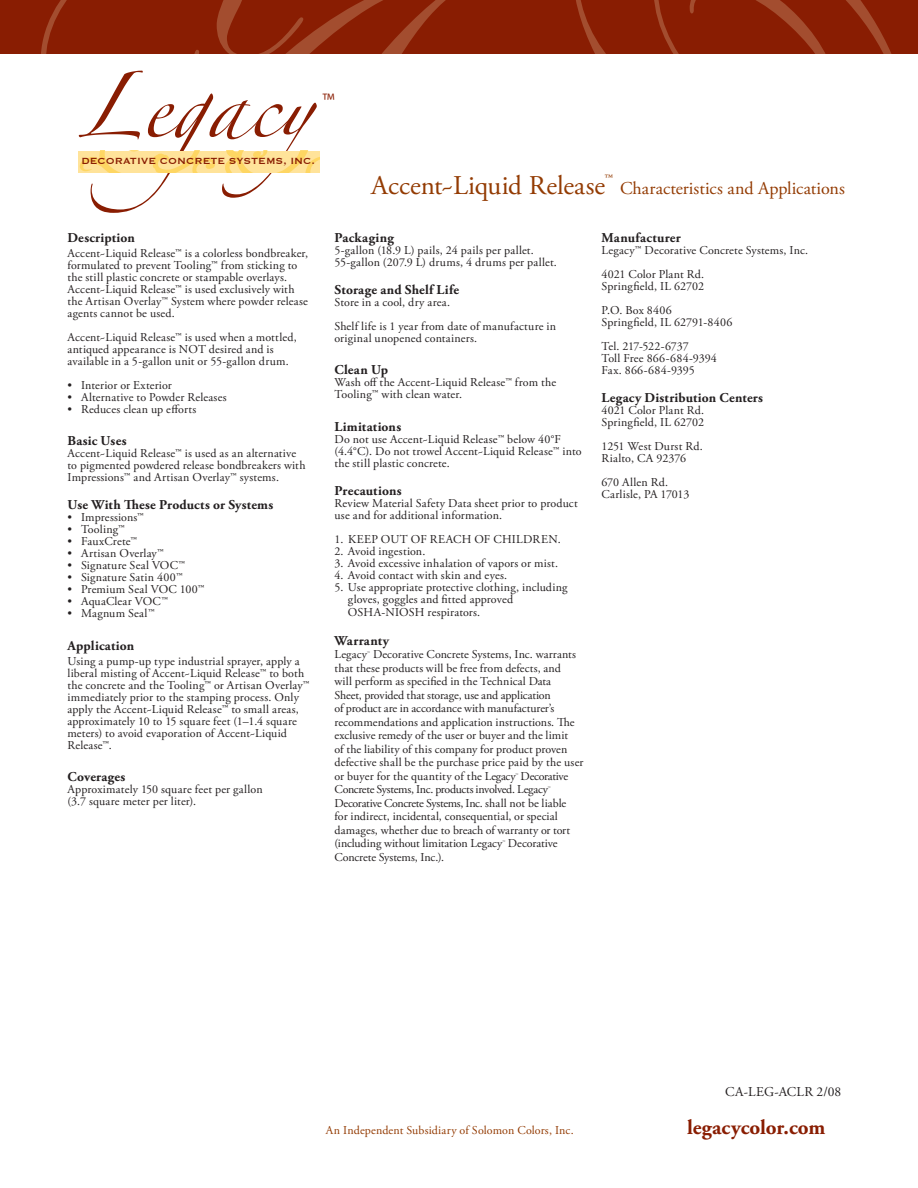
<style>
.page{position:relative;width:918px;height:1188px;background:#fff}
.page>*{position:absolute;margin:0;border:0;box-sizing:border-box;transform-origin:0 0}
.t1{font:27px "Adobe Garamond Pro";color:#933b03}
.t2{font:700 21px "Adobe Garamond Pro";color:#891d02}
.t3{font:18px "Adobe Garamond Pro";letter-spacing:.005em;color:#933b03}
.t4{font:15.45px "Myriad";color:#891d02}
.t5{font:700 13.5px "Adobe Garamond Pro";letter-spacing:.015em;color:#231f20}
.t6{font:13.5px "Adobe Garamond Pro";letter-spacing:.015em;color:#231f20}
.t7{font:12px/12px "Adobe Garamond Pro";letter-spacing:.01em;color:#231f20}
.t8{font:12px "Adobe Garamond Pro";letter-spacing:-.025em;color:#231f20}
.t9{font:12px "Adobe Garamond Pro";letter-spacing:.01em;color:#933b03}
.t10{font:12px "Adobe Garamond Pro";letter-spacing:-.01em;color:#231f20}
.t11{font:12px "Adobe Garamond Pro";letter-spacing:-.02em;color:#231f20}
.t12{font:11.55px "Copperplate";color:#891d02}
.t13{font:5.25px "Adobe Garamond Pro";color:#231f20}
</style>
<div class="page">
<svg style="left:572px;top:0;width:346px;height:54px;background:#8b2207"></svg>
<svg style="left:0;top:0;width:561px;height:54px;background:#8b2206"></svg>
<svg style="left:79px;top:71px;width:240px;height:142px"></svg>
<p class="t4" style="left:322px;top:91px;width:14px">™</p>
<p class="t12" style="left:81px;top:154px;width:235px">DECORATIVE CONCRETE SYSTEMS, INC.</p>
<p class="t5" style="left:68px;top:230px;width:69px">Description</p>
<p class="t7" style="left:68px;top:247px;width:242px">Accent~Liquid Release™ is a colorless bondbreaker, formulated to prevent Tooling™ from sticking to the still plastic concrete or stampable overlays.<br>Accent~Liquid Release™ is used exclusively with the Artisan Overlay™ System where powder release agents cannot be used.</p>
<p class="t7" style="left:68px;top:331px;width:231px">Accent~Liquid Release™ is used when a mottled, antiqued appearance is NOT desired and is available in a 5-gallon unit or 55-gallon drum.</p>
<p class="t7" style="left:81px;top:379px;width:92px">Interior or Exterior</p>
<p class="t7" style="left:81px;top:391px;width:147px">Alternative to Powder Releases</p>
<p class="t7" style="left:81px;top:403px;width:117px">Reduces clean up efforts</p>
<p class="t5" style="left:68px;top:433px;width:61px">Basic Uses</p>
<p class="t7" style="left:68px;top:448px;width:240px">Accent~Liquid Release™ is used as an alternative to pigmented powdered release bondbreakers with<br>Impressions™ and Artisan Overlay™ systems.</p>
<p class="t5" style="left:68px;top:497px;width:207px">Use With These Products or Systems</p>
<p class="t7" style="left:81px;top:512px;width:64px">Impressions™</p>
<p class="t7" style="left:81px;top:524px;width:45px">Tooling™</p>
<p class="t7" style="left:81px;top:536px;width:58px">FauxCrete™</p>
<p class="t7" style="left:81px;top:548px;width:84px">Artisan Overlay™</p>
<p class="t7" style="left:81px;top:560px;width:106px">Signature Seal VOC™</p>
<p class="t7" style="left:81px;top:572px;width:103px">Signature Satin 400™</p>
<p class="t7" style="left:81px;top:584px;width:125px">Premium Seal VOC 100™</p>
<p class="t7" style="left:81px;top:596px;width:89px">AquaClear VOC™</p>
<p class="t7" style="left:81px;top:608px;width:75px">Magnum Seal™</p>
<p class="t5" style="left:68px;top:638px;width:68px">Application</p>
<p class="t7" style="left:68px;top:655px;width:243px">Using a pump-up type industrial sprayer, apply a liberal misting of Accent~Liquid Release™ to both the concrete and the Tooling™ or Artisan Overlay™ immediately prior to the stamping process. Only apply the Accent~Liquid Release™ to small areas, approximately 10 to 15 square feet (1–1.4 square meters) to avoid evaporation of Accent~Liquid Release™.</p>
<p class="t5" style="left:68px;top:769px;width:59px">Coverages</p>
<p class="t7" style="left:68px;top:784px;width:197px">Approximately 150 square feet per gallon (3.7 square meter per liter).</p>
<p class="t7" style="left:68px;top:379px;width:6px;text-align:justify">• • •</p>
<p class="t7" style="left:68px;top:512px;width:6px;text-align:justify">• • • • • • • • •</p>
<p class="t1" style="left:371px;top:169px;width:244px">Accent~Liquid Release<sup>™</sup></p>
<p class="t3" style="left:620px;top:177px;width:226px">Characteristics and Applications</p>
<p class="t5" style="left:334px;top:230px;width:61px">Packaging</p>
<p class="t7" style="left:334px;top:244px;width:224px">5-gallon (18.9 L) pails, 24 pails per pallet.<br>55-gallon (207.9 L) drums, 4 drums per pallet.</p>
<p class="t5" style="left:334px;top:282px;width:126px">Storage and Shelf Life</p>
<p class="t7" style="left:334px;top:297px;width:117px">Store in a cool, dry area.</p>
<p class="t7" style="left:334px;top:321px;width:223px">Shelf life is 1 year from date of manufacture in original unopened containers.</p>
<p class="t5" style="left:334px;top:362px;width:55px">Clean Up</p>
<p class="t7" style="left:334px;top:377px;width:223px">Wash off the Accent~Liquid Release™ from the<br>Tooling™ with clean water.</p>
<p class="t5" style="left:334px;top:419px;width:68px">Limitations</p>
<p class="t7" style="left:334px;top:433px;width:249px">Do not use Accent~Liquid Release™ below 40°F (4.4°C). Do not trowel Accent~Liquid Release™ into the still plastic concrete.</p>
<p class="t5" style="left:334px;top:483px;width:69px">Precautions</p>
<p class="t7" style="left:334px;top:498px;width:245px">Review Material Safety Data sheet prior to product use and for additional information.</p>
<p class="t7" style="left:334px;top:534px;width:31px">1. Keep</p>
<p class="t7" style="left:381px;top:534px;width:10px">out</p>
<p class="t7" style="left:411px;top:534px;width:28px">of reac</p>
<p class="t7" style="left:462px;top:534px;width:59px">h of children</p>
<p class="t7" style="left:558px;top:534px;width:4px">.</p>
<p class="t7" style="left:334px;top:546px;width:92px">2. Avoid ingestion.</p>
<p class="t7" style="left:334px;top:558px;width:225px">3. Avoid excessive inhalation of vapors or mist.</p>
<p class="t7" style="left:334px;top:570px;width:174px">4. Avoid contact with skin and eyes.</p>
<p class="t7" style="left:348px;top:582px;width:221px;text-indent:-14px">5. Use appropriate protective clothing, including gloves, goggles and fitted approved</p>
<p class="t7" style="left:348px;top:607px;width:134px">OSHA-NIOSH respirators.</p>
<p class="t5" style="left:334px;top:633px;width:56px">Warranty</p>
<p class="t7" style="left:334px;top:649px;width:34px">Legacy</p>
<p class="t13" style="left:367px;top:650px;width:4px">™</p>
<p class="t7" style="left:334px;top:648px;width:251px;line-height:13.5px;text-indent:39px">Decorative Concrete Systems, Inc. warrants that these products will be free from defects, and<br>will perform as specified in the Technical Data<br>Sheet, provided that storage, use and application<br>of product are in accordance with manufacturer’s recommendations and application instructions. The exclusive remedy of the user or buyer and the limit<br>of the liability of this company for product proven defective shall be the purchase price paid by the user or buyer for the quantity of the Legacy Decorative</p>
<p class="t13" style="left:515px;top:772px;width:4px">™</p>
<p class="t8" style="left:334px;top:782px;width:215px">Concrete Systems, Inc. products involved. Legacy</p>
<p class="t13" style="left:548px;top:785px;width:4px">™</p>
<p class="t7" style="left:334px;top:797px;width:237px;line-height:13.5px">Decorative Concrete Systems, Inc. shall not be liable for indirect, incidental, consequential, or special damages, whether due to breach of warranty or tort (including without limitation Legacy</p>
<p class="t13" style="left:502px;top:839px;width:4px">™</p>
<p class="t7" style="left:508px;top:838px;width:51px">Decorative</p>
<p class="t10" style="left:334px;top:850px;width:111px">Concrete Systems, Inc.).</p>
<p class="t5" style="left:602px;top:230px;width:81px">Manufacturer</p>
<p class="t7" style="left:602px;top:244px;width:208px">Legacy™ Decorative Concrete Systems, Inc.</p>
<p class="t7" style="left:602px;top:268px;width:104px">4021 Color Plant Rd.</p>
<p class="t7" style="left:602px;top:280px;width:104px">Springfield, IL 62702</p>
<p class="t7" style="left:602px;top:304px;width:72px">P.O. Box 8406</p>
<p class="t7" style="left:602px;top:316px;width:132px">Springfield, IL 62791-8406</p>
<p class="t11" style="left:602px;top:339px;width:89px">Tel. 217-522-6737</p>
<p class="t7" style="left:602px;top:352px;width:117px">Toll Free 866-684-9394</p>
<p class="t7" style="left:602px;top:364px;width:95px">Fax. 866-684-9395</p>
<p class="t5" style="left:602px;top:390px;width:163px">Legacy Distribution Centers</p>
<p class="t7" style="left:602px;top:405px;width:104px">4021 Color Plant Rd.</p>
<p class="t7" style="left:602px;top:417px;width:104px">Springfield, IL 62702</p>
<p class="t7" style="left:602px;top:441px;width:103px">1251 West Durst Rd.</p>
<p class="t7" style="left:602px;top:453px;width:86px">Rialto, CA 92376</p>
<p class="t7" style="left:602px;top:477px;width:68px">670 Allen Rd.</p>
<p class="t7" style="left:602px;top:489px;width:89px">Carlisle, PA 17013</p>
<p class="t9" style="left:326px;top:1123px;width:249px">An Independent Subsidiary of Solomon Colors, Inc.</p>
<p class="t6" style="left:725px;top:1084px;width:118px">CA-LEG-ACLR 2/08</p>
<p class="t2" style="left:687px;top:1115px;width:140px">legacycolor.com</p>
</div>
